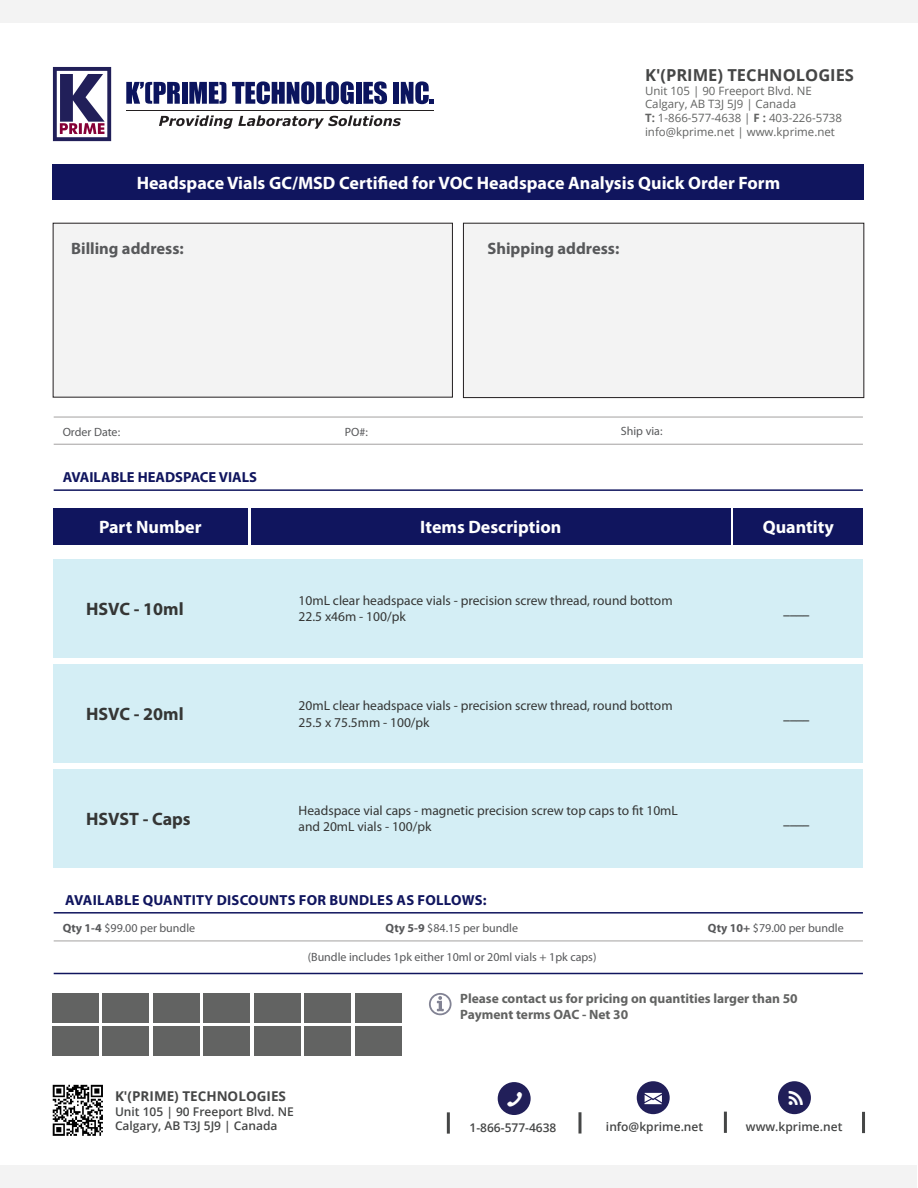
<style>
.page{position:relative;width:918px;height:1188px;background:#fff}
.page>*{position:absolute;margin:0;border:0;box-sizing:border-box;transform-origin:0 0}
.t1{font:39px "Entypo";color:#fff}
.t2{font:700 18px "Myriad Pro";color:#fff}
.t3{font:700 18px "Myriad Pro";color:#353635}
.t4{font:700 16.5px "Myriad Pro";color:#57585a}
.t5{font:700 16.5px "Open Sans";color:#454646}
.t6{font:600 15px "Open Sans";color:#353635}
.t7{font:700 14.55px "Myriad Pro";letter-spacing:.02em;color:#10155e}
.t8{font:700 14.55px "Myriad Pro";color:#10155e}
.t9{font:13.5px/16.2px "Myriad Pro";color:#353635}
.t10{font:700 13.5px "Myriad Pro";color:#626362}
.t11{font:700 13.5px "Open Sans";color:#454646}
.t12{font:12px "Myriad Pro";color:#57585a}
.t13{font:600 12px "Open Sans";color:#454646}
.t14{font:11.55px "Open Sans";color:#626362}
.s1{font-weight:700}
</style>
<div class="page">
<div style="left:0;top:1166px;width:917px;height:22px;background:#f3f3f3"></div>
<div style="left:0;top:0;width:918px;height:22px;background:#f3f3f3"></div>
<svg style="left:53px;top:67px;width:58px;height:74px"></svg>
<svg style="left:126px;top:82px;width:54px;height:22px"></svg>
<div style="left:182px;top:82px;width:5px;height:22px;background:#0b145e"></div>
<svg style="left:189px;top:82px;width:37px;height:22px"></svg>
<svg style="left:232px;top:81px;width:122px;height:23px"></svg>
<div style="left:356px;top:82px;width:5px;height:22px;background:#0b145e"></div>
<svg style="left:363px;top:81px;width:24px;height:23px"></svg>
<div style="left:393px;top:82px;width:6px;height:22px;background:#0b145e"></div>
<svg style="left:401px;top:81px;width:33px;height:23px"></svg>
<svg style="left:159px;top:115px;width:242px;height:14px"></svg>
<hr style="left:126px;top:110px;width:308px;height:1px;background:#231f20">
<div style="left:53px;top:223px;width:399px;height:174px;background:#f3f3f3"></div>
<svg style="left:429px;top:993px;width:23px;height:22px"></svg>
<div style="left:463px;top:223px;width:401px;height:175px;background:#f3f3f3"></div>
<div style="left:463px;top:223px;width:401px;height:175px;border:1px solid #231f20"></div>
<div style="left:52px;top:994px;width:47px;height:29px;background:#626362"></div>
<div style="left:52px;top:1027px;width:47px;height:29px;background:#626362"></div>
<div style="left:254px;top:994px;width:47px;height:29px;background:#626362"></div>
<div style="left:254px;top:1027px;width:47px;height:29px;background:#626362"></div>
<div style="left:153px;top:994px;width:47px;height:29px;background:#626362"></div>
<div style="left:153px;top:1027px;width:47px;height:29px;background:#626362"></div>
<div style="left:355px;top:994px;width:47px;height:29px;background:#626362"></div>
<div style="left:355px;top:1027px;width:47px;height:29px;background:#626362"></div>
<div style="left:102px;top:994px;width:47px;height:29px;background:#626362"></div>
<div style="left:102px;top:1027px;width:47px;height:29px;background:#626362"></div>
<div style="left:304px;top:994px;width:47px;height:29px;background:#626362"></div>
<div style="left:304px;top:1027px;width:47px;height:29px;background:#626362"></div>
<div style="left:203px;top:994px;width:47px;height:29px;background:#626362"></div>
<div style="left:203px;top:1027px;width:47px;height:29px;background:#626362"></div>
<div style="left:53px;top:165px;width:811px;height:35px;background:#10155e"></div>
<hr style="left:54px;top:444px;width:809px;height:1px;background:#a3a1a0">
<hr style="left:54px;top:912px;width:809px;height:2px;background:#10155e">
<hr style="left:54px;top:489px;width:809px;height:2px;background:#10155e">
<hr style="left:54px;top:941px;width:809px;height:1px;background:#a3a1a0">
<hr style="left:54px;top:417px;width:809px;height:1px;background:#a3a1a0">
<hr style="left:54px;top:973px;width:809px;height:1px;background:#10155e">
<hr style="left:447px;top:1112px;width:3px;height:22px;background:#454646">
<hr style="left:578px;top:1112px;width:3px;height:22px;background:#454646">
<hr style="left:724px;top:1112px;width:3px;height:21px;background:#454646">
<hr style="left:862px;top:1112px;width:3px;height:21px;background:#454646">
<div style="left:498px;top:1082px;width:33px;height:33px;background:#211f59;border-radius:50%"></div>
<div style="left:637px;top:1081px;width:33px;height:33px;background:#211f59;border-radius:50%"></div>
<svg style="left:644px;top:1093px;width:18px;height:11px"></svg>
<div style="left:778px;top:1081px;width:33px;height:33px;background:#211f59;border-radius:50%"></div>
<div style="left:53px;top:559px;width:810px;height:99px;background:#d4eef5"></div>
<div style="left:53px;top:664px;width:810px;height:99px;background:#d4eef5"></div>
<div style="left:53px;top:770px;width:810px;height:98px;background:#d4eef5"></div>
<div style="left:251px;top:509px;width:480px;height:36px;background:#10155e"></div>
<div style="left:734px;top:509px;width:129px;height:36px;background:#10155e"></div>
<div style="left:53px;top:509px;width:195px;height:36px;background:#10155e"></div>
<img style="left:52px;top:1084px;width:51px;height:52px">
<p class="t5" style="left:645px;top:63px;width:211px">K'(PRIME) TECHNOLOGIES</p>
<p class="t14" style="left:645px;top:82px;width:168px">Unit 105 | 90 Freeport Blvd. NE</p>
<p class="t14" style="left:645px;top:96px;width:153px">Calgary, AB T3J 5J9 | Canada</p>
<p class="t14" style="left:645px;top:110px;width:198px"><span class="s1">T:</span> 1-866-577-4638 | <span class="s1">F :</span> 403-226-5738</p>
<p class="t14" style="left:645px;top:124px;width:191px">info@kprime.net | www.kprime.net</p>
<p class="t2" style="left:137px;top:171px;width:645px">Headspace Vials GC/MSD Certified for VOC Headspace Analysis Quick Order Form</p>
<p class="t4" style="left:71px;top:237px;width:114px">Billing address:</p>
<p class="t4" style="left:488px;top:237px;width:133px">Shipping address:</p>
<p class="t12" style="left:63px;top:424px;width:59px">Order Date:</p>
<p class="t12" style="left:345px;top:424px;width:25px">PO#:</p>
<p class="t12" style="left:621px;top:423px;width:43px">Ship via:</p>
<p class="t8" style="left:63px;top:468px;width:196px">AVAILABLE HEADSPACE VIALS</p>
<p class="t2" style="left:99px;top:516px;width:104px">Part Number</p>
<p class="t2" style="left:420px;top:516px;width:143px">Items Description</p>
<p class="t2" style="left:763px;top:516px;width:73px">Quantity</p>
<p class="t3" style="left:86px;top:597px;width:99px">HSVC - 10ml</p>
<p class="t3" style="left:86px;top:702px;width:99px">HSVC - 20ml</p>
<p class="t3" style="left:86px;top:808px;width:106px">HSVST - Caps</p>
<p class="t9" style="left:299px;top:592px;width:375px">10mL clear headspace vials - precision screw thread, round bottom<br>22.5 x46m - 100/pk</p>
<p class="t9" style="left:299px;top:697px;width:375px">20mL clear headspace vials - precision screw thread, round bottom<br>25.5 x 75.5mm - 100/pk</p>
<p class="t9" style="left:299px;top:802px;width:381px">Headspace vial caps - magnetic precision screw top caps to fit 10mL and 20mL vials - 100/pk</p>
<p class="t7" style="left:65px;top:891px;width:423px">AVAILABLE QUANTITY DISCOUNTS FOR BUNDLES AS FOLLOWS:</p>
<p class="t6" style="left:784px;top:598px;width:27px">____</p>
<p class="t6" style="left:784px;top:703px;width:27px">____</p>
<p class="t6" style="left:784px;top:808px;width:27px">____</p>
<p class="t12" style="left:63px;top:921px;width:134px"><span class="s1">Qty 1-4</span> $99.00 per bundle</p>
<p class="t12" style="left:386px;top:921px;width:134px"><span class="s1">Qty 5-9</span> $84.15 per bundle</p>
<p class="t12" style="left:708px;top:921px;width:137px"><span class="s1">Qty 10+</span> $79.00 per bundle</p>
<p class="t12" style="left:308px;top:950px;width:290px">(Bundle includes 1pk either 10ml or 20ml vials + 1pk caps)</p>
<p class="t10" style="left:460px;top:990px;width:339px">Please contact us for pricing on quantities larger than 50</p>
<p class="t10" style="left:460px;top:1006px;width:170px">Payment terms OAC - Net 30</p>
<p class="t1" style="left:506px;top:1072px;width:20px">!</p>
<p class="t11" style="left:115px;top:1087px;width:173px">K'(PRIME) TECHNOLOGIES</p>
<p class="t13" style="left:115px;top:1103px;width:180px">Unit 105 | 90 Freeport Blvd. NE</p>
<p class="t13" style="left:115px;top:1118px;width:164px">Calgary, AB T3J 5J9 | Canada</p>
<p class="t13" style="left:470px;top:1119px;width:88px">1-866-577-4638</p>
<p class="t13" style="left:606px;top:1119px;width:99px">info@kprime.net</p>
<p class="t13" style="left:746px;top:1118px;width:98px">www.kprime.net</p>
</div>
